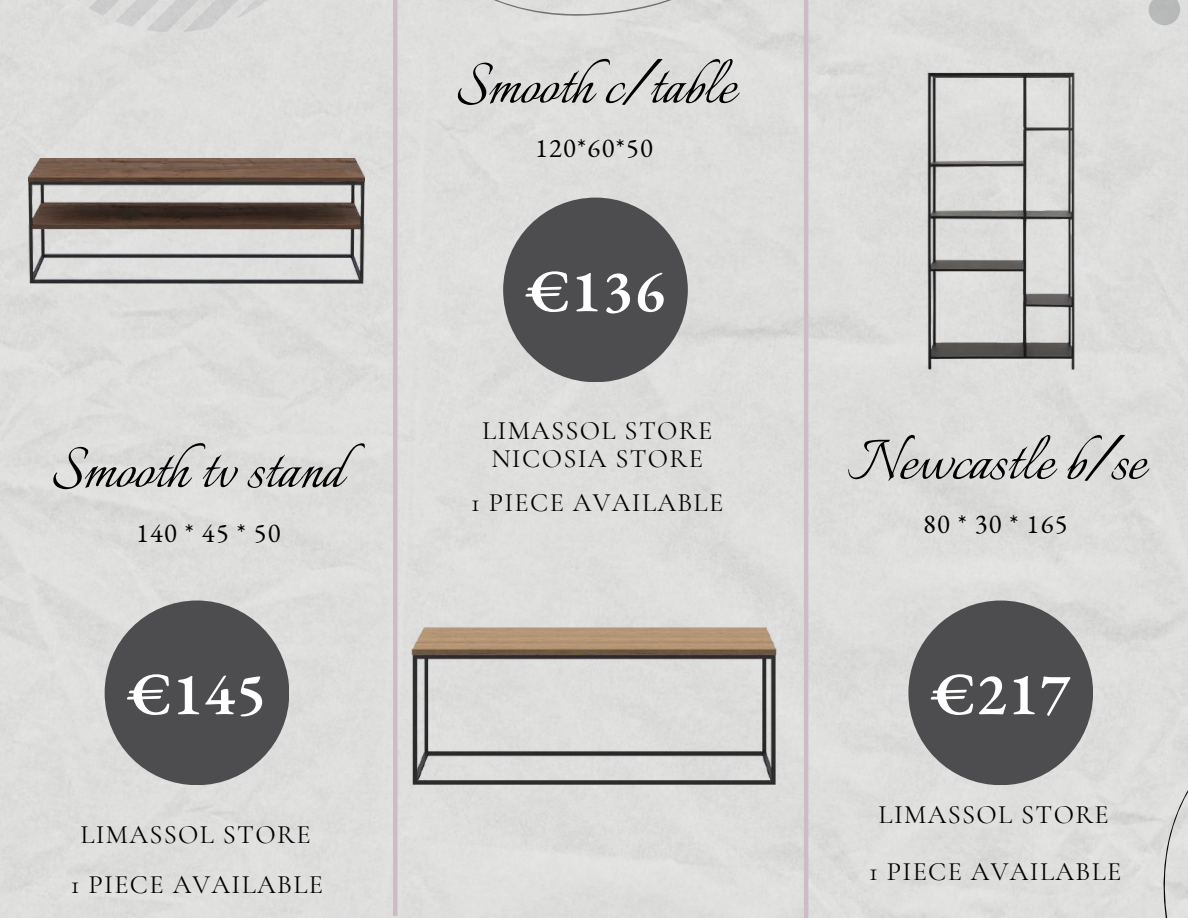
<style>
.page{position:relative;width:1188px;height:918px;background:#dededd}
.page>*{position:absolute;margin:0;border:0;box-sizing:border-box;transform-origin:0 0}
.t1{font:71.1px "Italianno";color:#000}
.t2{font:600 60px "EB Garamond";letter-spacing:.015em;color:#fff}
.t3{font:26.55px/28.2px "Cormorant Garamond";letter-spacing:.05em;color:#000;text-align:center}
.t4{font:26.55px "EB Garamond";letter-spacing:.05em;color:#000}
</style>
<div class="page">
<svg style="left:17px;top:0;width:310px;height:32px"></svg>
<svg style="left:1140px;top:0;width:48px;height:84px"></svg>
<div style="left:380px;top:0;width:389px;height:31px;background:#dedede"></div>
<div style="left:1148px;top:717px;width:40px;height:201px;background:#dedede"></div>
<div style="left:105px;top:601px;width:184px;height:184px;background:#4d4d4f;border-radius:50%"></div>
<div style="left:908px;top:601px;width:185px;height:184px;background:#4d4d4f;border-radius:50%"></div>
<div style="left:503px;top:198px;width:185px;height:184px;background:#4d4d4f;border-radius:50%"></div>
<div style="left:393px;top:0;width:5px;height:916px;background:#ccbcc5"></div>
<hr style="left:804px;top:0;width:4px;height:918px;background:#ccbcc5">
<img style="left:29px;top:159px;width:336px;height:125px">
<img style="left:411px;top:627px;width:366px;height:158px">
<img style="left:924px;top:65px;width:153px;height:312px">
<h1 class="t1" style="left:455px;top:46px;width:282px">Smooth c/table</h1>
<p class="t4" style="left:535px;top:131px;width:119px">120*60*50</p>
<h1 class="t1" style="left:51px;top:430px;width:294px">Smooth tv stand</h1>
<p class="t4" style="left:136px;top:515px;width:146px">140 * 45 * 50</p>
<h2 class="t2" style="left:526px;top:251px;width:141px">€136</h2>
<p class="t3" style="left:482px;top:417px;width:232px">LIMASSOL STORE<br>NICOSIA STORE</p>
<p class="t3" style="left:471px;top:488px;width:254px">1 PIECE AVAILABLE</p>
<h1 class="t1" style="left:848px;top:422px;width:299px">Newcastle b/se</h1>
<p class="t4" style="left:923px;top:507px;width:146px">80 * 30 * 165</p>
<h2 class="t2" style="left:127px;top:654px;width:141px">€145</h2>
<h2 class="t2" style="left:931px;top:654px;width:141px">€217</h2>
<p class="t3" style="left:80px;top:821px;width:232px">LIMASSOL STORE</p>
<p class="t3" style="left:71px;top:871px;width:254px">1 PIECE AVAILABLE</p>
<p class="t3" style="left:869px;top:786px;width:254px;line-height:57px">LIMASSOL STORE<br>1 PIECE AVAILABLE</p>
</div>
